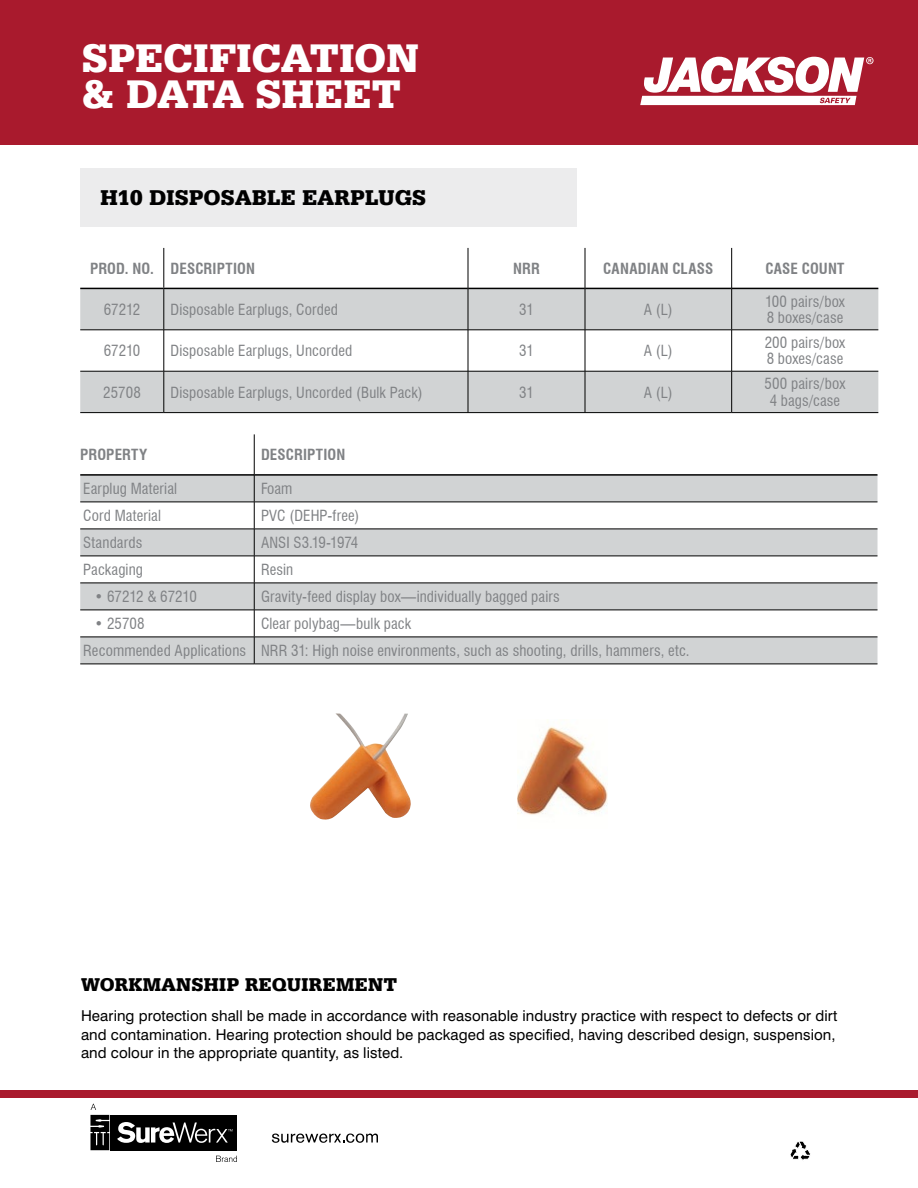
<style>
.page{position:relative;width:918px;height:1188px;background:#fff}
.page>*{position:absolute;margin:0;border:0;box-sizing:border-box;transform-origin:0 0}
.t1{font:900 42px/36px "Serifa BT";color:#fff}
.t2{font:900 22.5px "Serifa BT";letter-spacing:.01em;color:#000}
.t3{font:900 19.5px "Serifa BT";letter-spacing:.02em;color:#000}
.t4{font:condensed 15px/16.5px "Swiss 721 BT";letter-spacing:.01em;color:#808285}
.t5{font:15px/18.8px "Swiss 721 BT";letter-spacing:.005em;color:#000}
.t6{font:700 condensed 15px "Swiss 721 BT";letter-spacing:.01em;color:#808285}
</style>
<div class="page">
<div style="left:0;top:0;width:918px;height:145px;background:#a91a2d"></div>
<div style="left:0;top:1090px;width:918px;height:8px;background:#a91a2d"></div>
<svg style="left:790px;top:1141px;width:21px;height:19px"></svg>
<svg style="left:90px;top:1115px;width:147px;height:36px"></svg>
<div style="left:111px;top:1115px;width:126px;height:35px;background:#000"></div>
<svg style="left:117px;top:1122px;width:115px;height:21px"></svg>
<svg style="left:272px;top:1134px;width:106px;height:9px"></svg>
<svg style="left:216px;top:1156px;width:21px;height:6px"></svg>
<svg style="left:90px;top:1104px;width:19px;height:46px"></svg>
<svg style="left:640px;top:57px;width:234px;height:48px"></svg>
<div style="left:80px;top:168px;width:497px;height:58px;background:#ececed"></div>
<svg style="left:80px;top:289px;width:798px;height:123px;fill:#d1d3d4"></svg>
<hr style="left:164px;top:248px;width:1px;height:40px;background:#000">
<hr style="left:164px;top:289px;width:1px;height:41px;background:#000">
<hr style="left:80px;top:330px;width:84px;height:1px;background:#000">
<hr style="left:164px;top:330px;width:304px;height:1px;background:#000">
<hr style="left:164px;top:330px;width:1px;height:41px;background:#000">
<hr style="left:468px;top:330px;width:117px;height:1px;background:#000">
<hr style="left:585px;top:330px;width:147px;height:1px;background:#000">
<hr style="left:732px;top:330px;width:146px;height:1px;background:#000">
<hr style="left:80px;top:371px;width:84px;height:1px;background:#000">
<hr style="left:164px;top:371px;width:304px;height:1px;background:#000">
<hr style="left:164px;top:371px;width:1px;height:41px;background:#000">
<hr style="left:468px;top:371px;width:117px;height:1px;background:#000">
<hr style="left:585px;top:371px;width:147px;height:1px;background:#000">
<hr style="left:732px;top:371px;width:146px;height:1px;background:#000">
<hr style="left:80px;top:412px;width:84px;height:1px;background:#000">
<hr style="left:164px;top:412px;width:304px;height:1px;background:#000">
<hr style="left:468px;top:412px;width:117px;height:1px;background:#000">
<hr style="left:585px;top:412px;width:147px;height:1px;background:#000">
<hr style="left:732px;top:412px;width:146px;height:1px;background:#000">
<hr style="left:80px;top:288px;width:84px;height:1px;background:#000">
<hr style="left:164px;top:288px;width:304px;height:1px;background:#000">
<hr style="left:468px;top:288px;width:117px;height:1px;background:#000">
<hr style="left:585px;top:288px;width:146px;height:1px;background:#000">
<hr style="left:732px;top:288px;width:146px;height:1px;background:#000">
<hr style="left:468px;top:248px;width:1px;height:40px;background:#000">
<hr style="left:585px;top:248px;width:1px;height:40px;background:#000">
<hr style="left:731px;top:248px;width:1px;height:40px;background:#000">
<hr style="left:468px;top:288px;width:1px;height:42px;background:#000">
<hr style="left:585px;top:288px;width:1px;height:42px;background:#000">
<hr style="left:731px;top:288px;width:1px;height:42px;background:#000">
<hr style="left:468px;top:330px;width:1px;height:41px;background:#000">
<hr style="left:585px;top:330px;width:1px;height:41px;background:#000">
<hr style="left:731px;top:330px;width:1px;height:41px;background:#000">
<hr style="left:468px;top:371px;width:1px;height:41px;background:#000">
<hr style="left:585px;top:371px;width:1px;height:41px;background:#000">
<hr style="left:731px;top:371px;width:1px;height:41px;background:#000">
<svg style="left:80px;top:476px;width:798px;height:188px;fill:#d1d3d4"></svg>
<hr style="left:80px;top:474px;width:174px;height:2px;background:#000">
<hr style="left:254px;top:474px;width:624px;height:2px;background:#000">
<hr style="left:254px;top:434px;width:1px;height:41px;background:#000">
<hr style="left:80px;top:502px;width:174px;height:1px;background:#000">
<hr style="left:254px;top:502px;width:624px;height:1px;background:#000">
<hr style="left:80px;top:529px;width:174px;height:1px;background:#000">
<hr style="left:254px;top:529px;width:624px;height:1px;background:#000">
<hr style="left:80px;top:556px;width:174px;height:1px;background:#000">
<hr style="left:254px;top:556px;width:624px;height:1px;background:#000">
<hr style="left:80px;top:583px;width:174px;height:1px;background:#000">
<hr style="left:254px;top:583px;width:624px;height:1px;background:#000">
<hr style="left:80px;top:610px;width:174px;height:1px;background:#000">
<hr style="left:254px;top:610px;width:624px;height:1px;background:#000">
<hr style="left:80px;top:637px;width:174px;height:1px;background:#000">
<hr style="left:254px;top:637px;width:624px;height:1px;background:#000">
<svg style="left:254px;top:475px;width:1px;height:189px"></svg>
<hr style="left:80px;top:664px;width:174px;height:1px;background:#000">
<hr style="left:254px;top:664px;width:624px;height:1px;background:#000">
<img style="left:518px;top:721px;width:90px;height:94px">
<img style="left:310px;top:713px;width:101px;height:107px">
<h1 class="t1" style="left:83px;top:39px;width:338px">SPECIFICATION &amp; DATA SHEET</h1>
<h2 class="t2" style="left:100px;top:184px;width:327px">H10 DISPOSABLE EARPLUGS</h2>
<p class="t6" style="left:90px;top:259px;width:166px">PROD. NO. DESCRIPTION</p>
<p class="t6" style="left:513px;top:259px;width:28px">NRR</p>
<p class="t6" style="left:603px;top:259px;width:112px">CANADIAN CLASS</p>
<p class="t6" style="left:766px;top:259px;width:80px">CASE COUNT</p>
<p class="t4" style="left:104px;top:301px;width:38px">67212</p>
<p class="t4" style="left:171px;top:301px;width:169px">Disposable Earplugs, Corded</p>
<p class="t4" style="left:519px;top:301px;width:16px">31</p>
<p class="t4" style="left:644px;top:301px;width:30px">A (L)</p>
<p class="t4" style="left:765px;top:293px;width:81px">100 pairs/box<br>8 boxes/case</p>
<p class="t4" style="left:104px;top:343px;width:38px">67210</p>
<p class="t4" style="left:171px;top:343px;width:183px">Disposable Earplugs, Uncorded</p>
<p class="t4" style="left:519px;top:343px;width:16px">31</p>
<p class="t4" style="left:644px;top:343px;width:30px">A (L)</p>
<p class="t4" style="left:765px;top:334px;width:82px">200 pairs/box<br>8 boxes/case</p>
<p class="t4" style="left:103px;top:384px;width:39px">25708</p>
<p class="t4" style="left:171px;top:384px;width:254px">Disposable Earplugs, Uncorded (Bulk Pack)</p>
<p class="t4" style="left:519px;top:384px;width:16px">31</p>
<p class="t4" style="left:644px;top:384px;width:30px">A (L)</p>
<p class="t4" style="left:765px;top:376px;width:82px;text-align:center">500 pairs/box<br>4 bags/case</p>
<p class="t6" style="left:80px;top:446px;width:69px">PROPERTY</p>
<p class="t6" style="left:261px;top:446px;width:86px">DESCRIPTION</p>
<p class="t4" style="left:83px;top:480px;width:95px">Earplug Material</p>
<p class="t4" style="left:261px;top:480px;width:33px">Foam</p>
<p class="t4" style="left:83px;top:507px;width:79px">Cord Material</p>
<p class="t4" style="left:261px;top:507px;width:100px">PVC (DEHP-free)</p>
<p class="t4" style="left:83px;top:534px;width:61px">Standards</p>
<p class="t4" style="left:261px;top:534px;width:99px">ANSI S3.19-1974</p>
<p class="t4" style="left:83px;top:561px;width:61px">Packaging</p>
<p class="t4" style="left:261px;top:561px;width:34px">Resin</p>
<p class="t4" style="left:94px;top:588px;width:104px">• 67212 &amp; 67210</p>
<p class="t4" style="left:261px;top:588px;width:300px">Gravity-feed display box—individually bagged pairs</p>
<p class="t4" style="left:94px;top:615px;width:52px">• 25708</p>
<p class="t4" style="left:83px;top:610px;width:608px;line-height:27px;text-indent:178px">Clear polybag—bulk pack<br>Recommended Applications NRR 31: High noise environments, such as shooting, drills, hammers, etc.</p>
<h3 class="t3" style="left:81px;top:973px;width:318px">WORKMANSHIP REQUIREMENT</h3>
<p class="t5" style="left:81px;top:1006px;width:758px">Hearing protection shall be made in accordance with reasonable industry practice with respect to defects or dirt and contamination. Hearing protection should be packaged as specified, having described design, suspension, and colour in the appropriate quantity, as listed.</p>
</div>
